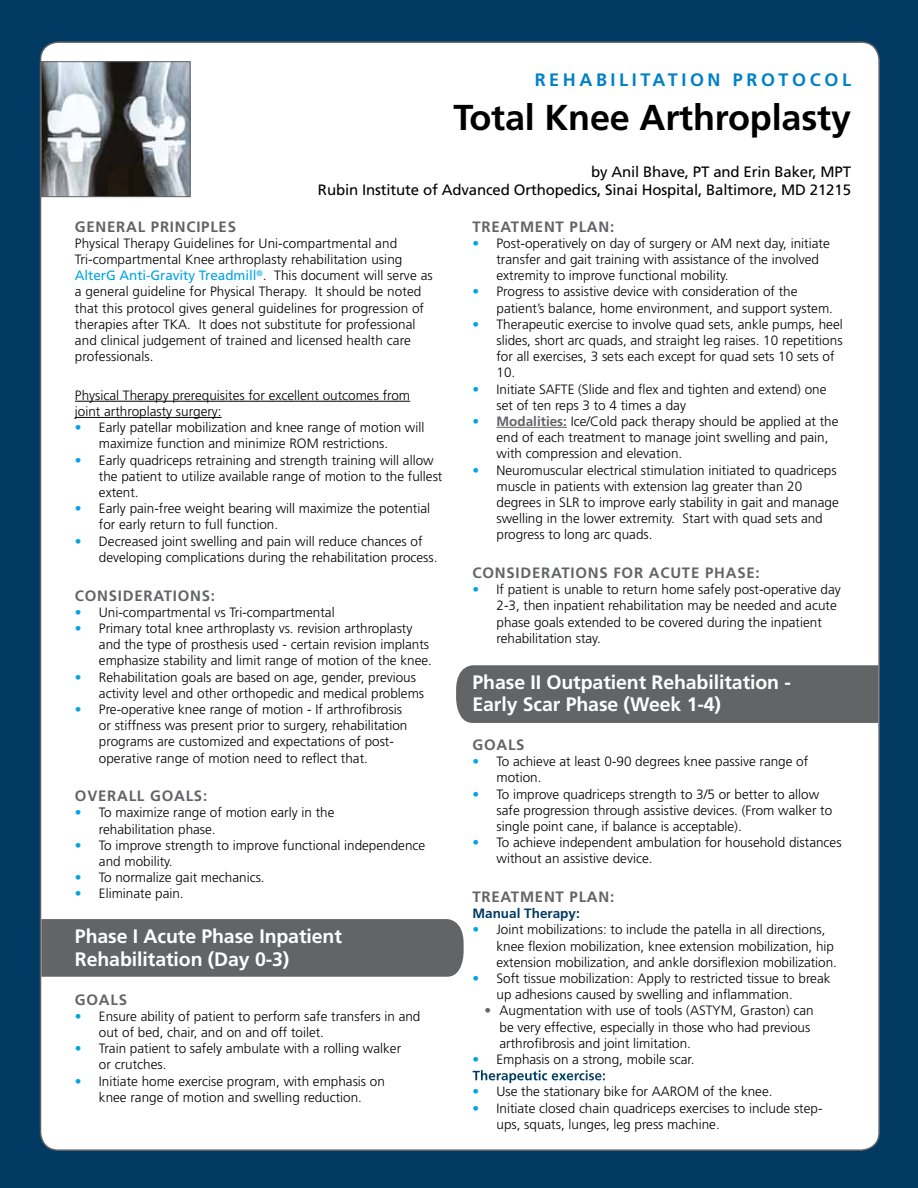
<style>
.page{position:relative;width:918px;height:1188px;background:#003a63}
.page>*{position:absolute;margin:0;border:0;box-sizing:border-box;transform-origin:0 0}
.t1{font:700 36px "Frutiger";letter-spacing:-.005em;color:#000}
.t2{font:700 19.5px/22.5px "Frutiger";letter-spacing:-.005em;color:#fff}
.t3{font:700 18px "Frutiger";letter-spacing:.2em;color:#0081c6}
.t4{font:700 15px "Frutiger";letter-spacing:.05em;color:#636466}
.t5{font:15px/18px "Frutiger";letter-spacing:-.01em;color:#000;text-align:right}
.t6{font:300 13.5px/16.2px "Frutiger";color:#000}
.t7{font:700 13.5px "Frutiger";color:#003a63}
.s1{font-weight:400;color:#00a4e4}
.s2{color:#00a4e4}
.s3{font-weight:700;color:#636466}
.s4{color:#636466}
.s5{font-weight:700;color:#fff}
</style>
<div class="page">
<div style="left:40px;top:42px;width:839px;height:1108px;background:#fff;border-radius:18px"></div>
<div style="left:41px;top:919px;width:423px;height:58px;background:#636466"></div>
<div style="left:456px;top:665px;width:422px;height:58px;background:#636466"></div>
<hr style="left:75px;top:401px;width:335px;height:1px;background:#000">
<hr style="left:75px;top:417px;width:147px;height:1px;background:#000">
<hr style="left:496px;top:427px;width:71px;height:1px;background:#636466">
<img style="left:43px;top:63px;width:145px;height:132px">
<div style="left:41px;top:61px;width:149px;height:136px;border:1px solid #636466"></div>
<h3 class="t3" style="left:535px;top:69px;width:120px">Re ha bilitat</h3>
<h3 class="t3" style="left:681px;top:69px;width:170px">ion Prot oc oL</h3>
<h1 class="t1" style="left:454px;top:97px;width:399px">Total Knee Arthroplasty</h1>
<p class="t5" style="left:318px;top:163px;width:535px">by Anil Bhave, PT and Erin Baker, MPT<br>Rubin Institute of Advanced Orthopedics, Sinai Hospital, Baltimore, MD 21215</p>
<p class="t4" style="left:75px;top:218px;width:153px">General Principles</p>
<p class="t6" style="left:75px;top:235px;width:359px">Physical Therapy Guidelines for Uni-compartmental and Tri-compartmental Knee arthroplasty rehabilitation using <span class="s1">AlterG Anti-Gravity Treadmill</span><sup>®</sup>. This document will serve as a general guideline for Physical Therapy. It should be noted that this protocol gives general guidelines for progression of therapies after TKA. It does not substitute for professional and clinical judgement of trained and licensed health care professionals.</p>
<p class="t6" style="left:75px;top:387px;width:337px">Physical Therapy prerequisites for excellent outcomes from joint arthroplasty surgery:</p>
<p class="t6" style="left:99px;top:420px;width:327px;text-indent:-24px"><span class="s2">•</span> Early patellar mobilization and knee range of motion will maximize function and minimize ROM restrictions.</p>
<p class="t6" style="left:99px;top:452px;width:345px;text-indent:-24px"><span class="s2">•</span> Early quadriceps retraining and strength training will allow the patient to utilize available range of motion to the fullest extent.</p>
<p class="t6" style="left:99px;top:501px;width:333px;text-indent:-24px"><span class="s2">•</span> Early pain-free weight bearing will maximize the potential for early return to full function.</p>
<p class="t6" style="left:99px;top:533px;width:340px;text-indent:-24px"><span class="s2">•</span> Decreased joint swelling and pain will reduce chances of developing complications during the rehabilitation process.</p>
<p class="t4" style="left:75px;top:587px;width:142px">Considerations:</p>
<p class="t6" style="left:75px;top:604px;width:261px"><span class="s2">•</span> Uni-compartmental vs Tri-compartmental</p>
<p class="t6" style="left:99px;top:620px;width:335px;text-indent:-24px"><span class="s2">•</span> Primary total knee arthroplasty vs. revision arthroplasty and the type of prosthesis used - certain revision implants emphasize stability and limit range of motion of the knee.</p>
<p class="t6" style="left:99px;top:669px;width:327px;text-indent:-24px"><span class="s2">•</span> Rehabilitation goals are based on age, gender, previous activity level and other orthopedic and medical problems</p>
<p class="t6" style="left:99px;top:701px;width:310px;text-indent:-24px"><span class="s2">•</span> Pre-operative knee range of motion - If arthrofibrosis or stiffness was present prior to surgery, rehabilitation programs are customized and expectations of post&shy;operative range of motion need to reflect that.</p>
<p class="t4" style="left:75px;top:787px;width:134px">Overall Goals:</p>
<p class="t6" style="left:99px;top:805px;width:237px;text-indent:-24px"><span class="s2">•</span> To maximize range of motion early in the rehabilitation phase.</p>
<p class="t6" style="left:99px;top:837px;width:328px;text-indent:-24px"><span class="s2">•</span> To improve strength to improve functional independence and mobility.</p>
<p class="t6" style="left:75px;top:870px;width:191px"><span class="s2">•</span> To normalize gait mechanics.</p>
<p class="t6" style="left:75px;top:886px;width:110px"><span class="s2">•</span> Eliminate pain.</p>
<h2 class="t2" style="left:75px;top:926px;width:269px">Phase I Acute Phase Inpatient<br>Rehabilitation (Day 0-3)</h2>
<p class="t4" style="left:75px;top:991px;width:54px">GoalS</p>
<p class="t6" style="left:99px;top:1008px;width:323px;text-indent:-24px"><span class="s2">•</span> Ensure ability of patient to perform safe transfers in and out of bed, chair, and on and off toilet.</p>
<p class="t6" style="left:99px;top:1041px;width:304px;text-indent:-24px"><span class="s2">•</span> Train patient to safely ambulate with a rolling walker or crutches.</p>
<p class="t6" style="left:75px;top:1073px;width:312px;text-align:center"><span class="s2">•</span> Initiate home exercise program, with emphasis on knee range of motion and swelling reduction.</p>
<p class="t4" style="left:472px;top:218px;width:29px">Treat</p>
<p class="t4" style="left:520px;top:218px;width:96px">ment Plan:</p>
<p class="t6" style="left:497px;top:235px;width:335px;text-indent:-24px"><span class="s2">•</span> Post-operatively on day of surgery or AM next day, initiate transfer and gait training with assistance of the involved extremity to improve functional mobility.</p>
<p class="t6" style="left:497px;top:284px;width:338px;text-indent:-24px"><span class="s2">•</span> Progress to assistive device with consideration of the patient’s balance, home environment, and support system.</p>
<p class="t6" style="left:497px;top:316px;width:348px;text-indent:-24px"><span class="s2">•</span> Therapeutic exercise to involve quad sets, ankle pumps, heel slides, short arc quads, and straight leg raises. 10 repetitions for all exercises, 3 sets each except for quad sets 10 sets of 10.</p>
<p class="t6" style="left:497px;top:381px;width:332px;text-indent:-24px"><span class="s2">•</span> Initiate SAFTE (Slide and flex and tighten and extend) one set of ten reps 3 to 4 times a day</p>
<p class="t6" style="left:497px;top:413px;width:344px;text-indent:-24px"><span class="s2">•</span> <span class="s3">Modalities:</span> Ice/Cold pack therapy should be applied at the end of each treatment to manage joint swelling and pain, with compression and elevation.</p>
<p class="t6" style="left:497px;top:462px;width:344px;text-indent:-24px"><span class="s2">•</span> Neuromuscular electrical stimulation initiated to quadriceps muscle in patients with extension lag greater than 20 degrees in SLR to improve early stability in gait and manage swelling in the lower extremity. Start with quad sets and progress to long arc quads.</p>
<p class="t4" style="left:472px;top:564px;width:199px">Considerations for Acute</p>
<p class="t4" style="left:705px;top:564px;width:31px">Phase</p>
<p class="t4" style="left:756px;top:564px;width:6px">:</p>
<p class="t6" style="left:497px;top:582px;width:346px;text-indent:-24px"><span class="s2">•</span> If patient is unable to return home safely post-operative day 2-3, then inpatient rehabilitation may be needed and acute phase goals extended to be covered during the inpatient rehabilitation stay.</p>
<h2 class="t2" style="left:472px;top:671px;width:320px">Phase II Outpatient Rehabilitation -<br>Early Scar Phase (Week 1-4)</h2>
<p class="t4" style="left:472px;top:736px;width:54px">GoalS</p>
<p class="t6" style="left:497px;top:754px;width:313px;text-indent:-24px"><span class="s2">•</span> To achieve at least 0-90 degrees knee passive range of motion.</p>
<p class="t6" style="left:497px;top:786px;width:337px;text-indent:-24px"><span class="s2">•</span> To improve quadriceps strength to 3/5 or better to allow safe progression through assistive devices. (From walker to single point cane, if balance is acceptable).</p>
<p class="t6" style="left:497px;top:835px;width:347px;text-indent:-24px"><span class="s2">•</span> To achieve independent ambulation for household distances without an assistive device.</p>
<p class="t4" style="left:472px;top:888px;width:29px">Treat</p>
<p class="t4" style="left:520px;top:888px;width:96px">ment Plan:</p>
<p class="t7" style="left:472px;top:906px;width:109px">Manual Therapy:</p>
<p class="t6" style="left:497px;top:922px;width:342px;text-indent:-24px"><span class="s2">•</span> Joint mobilizations: to include the patella in all directions, knee flexion mobilization, knee extension mobilization, hip extension mobilization, and ankle dorsiflexion mobilization.</p>
<p class="t6" style="left:497px;top:971px;width:336px;text-indent:-24px"><span class="s2">•</span> Soft tissue mobilization: Apply to restricted tissue to break up adhesions caused by swelling and inflammation.</p>
<p class="t6" style="left:500px;top:1003px;width:316px;text-indent:-15px"><span class="s4">•</span> Augmentation with use of tools (ASTYM, Graston) can be very effective, especially in those who had previous arthrofibrosis and joint limitation.</p>
<p class="t6" style="left:472px;top:1052px;width:224px"><span class="s2">•</span> Emphasis on a strong, mobile scar.<br><span class="s5">Therapeutic exercise:</span></p>
<p class="t6" style="left:472px;top:1084px;width:302px"><span class="s2">•</span> Use the stationary bike for AAROM of the knee.</p>
<p class="t6" style="left:497px;top:1100px;width:328px;text-indent:-24px"><span class="s2">•</span> Initiate closed chain quadriceps exercises to include step&shy;ups, squats, lunges, leg press machine.</p>
</div>
